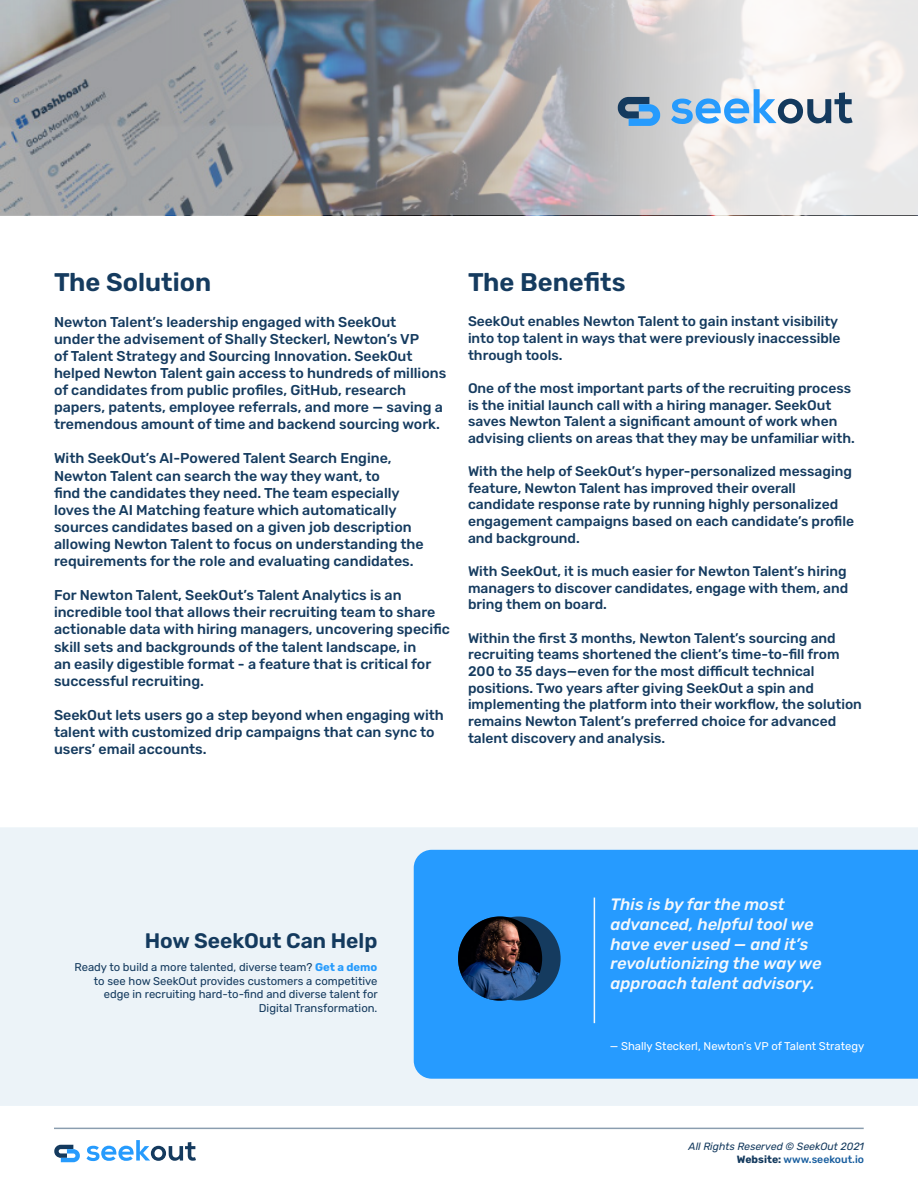
<style>
.page{position:relative;width:918px;height:1188px;background:#fff}
.page>*{position:absolute;margin:0;border:0;box-sizing:border-box;transform-origin:0 0}
.t1{font:600 25.5px "Rubik";color:#153b5f}
.t2{font:600 21px "Rubik";color:#143a5e}
.t3{font:italic 500 16.5px/19.8px "Rubik";color:#f4f8fc}
.t4{font:500 14.25px/17.1px "Rubik";color:#153b5f}
.t5{font:500 13.8px/16.6px "Rubik";color:#153b5f}
.t6{font:11.25px/13.5px "Rubik";color:#143a5e;text-align:right}
.t7{font:11.25px "Rubik";color:#fff}
.t8{font:italic 10.5px "Rubik";color:#143a5e}
.t9{font:500 10.5px "Rubik";color:#175d9e}
.s1{font-weight:700;color:#269bfd}
.s2{font-weight:700;color:#143a5e}
</style>
<div class="page">
<svg style="left:0;top:0;width:918px;height:215px;background:#adadaf"></svg>
<div style="left:0;top:827px;width:918px;height:279px;background:#ecf3f8"></div>
<div style="left:414px;top:850px;width:504px;height:229px;background:#269bff"></div>
<div style="left:477px;top:917px;width:84px;height:84px;background:#153b5f;border-radius:50%"></div>
<img style="left:458px;top:917px;width:84px;height:84px;border-radius:42px">
<hr style="left:594px;top:898px;width:1px;height:125px;background:#f4f8fc">
<svg style="left:618px;top:97px;width:42px;height:29px"></svg>
<svg style="left:671px;top:89px;width:182px;height:35px"></svg>
<svg style="left:54px;top:1145px;width:26px;height:17px"></svg>
<svg style="left:87px;top:1140px;width:109px;height:21px"></svg>
<hr style="left:54px;top:1128px;width:810px;height:1px;background:#153b5f">
<p class="t1" style="left:54px;top:268px;width:159px">The Solution</p>
<p class="t4" style="left:54px;top:313px;width:394px">Newton Talent’s leadership engaged with SeekOut<br>under the advisement of Shally Steckerl, Newton’s VP<br>of Talent Strategy and Sourcing Innovation. SeekOut helped Newton Talent gain access to hundreds of millions of candidates from public profiles, GitHub, research papers, patents, employee referrals, and more — saving a tremendous amount of time and backend sourcing work.</p>
<p class="t4" style="left:54px;top:450px;width:371px">With SeekOut’s AI-Powered Talent Search Engine, Newton Talent can search the way they want, to<br>find the candidates they need. The team especially loves the AI Matching feature which automatically sources candidates based on a given job description allowing Newton Talent to focus on understanding the requirements for the role and evaluating candidates.</p>
<p class="t4" style="left:54px;top:587px;width:398px">For Newton Talent, SeekOut’s Talent Analytics is an incredible tool that allows their recruiting team to share actionable data with hiring managers, uncovering specific skill sets and backgrounds of the talent landscape, in<br>an easily digestible format - a feature that is critical for successful recruiting.</p>
<p class="t4" style="left:54px;top:707px;width:391px">SeekOut lets users go a step beyond when engaging with talent with customized drip campaigns that can sync to users’ email accounts.</p>
<p class="t1" style="left:468px;top:268px;width:159px">The Benefits</p>
<p class="t5" style="left:468px;top:314px;width:374px">SeekOut enables Newton Talent to gain instant visibility into top talent in ways that were previously inaccessible through tools.</p>
<p class="t5" style="left:468px;top:380px;width:388px">One of the most important parts of the recruiting process is the initial launch call with a hiring manager. SeekOut saves Newton Talent a significant amount of work when advising clients on areas that they may be unfamiliar with.</p>
<p class="t5" style="left:468px;top:463px;width:388px">With the help of SeekOut’s hyper-personalized messaging feature, Newton Talent has improved their overall candidate response rate by running highly personalized engagement campaigns based on each candidate’s profile and background.</p>
<p class="t5" style="left:468px;top:563px;width:382px;text-align:justify">With SeekOut, it is much easier for Newton Talent’s hiring managers to discover candidates, engage with them, and bring them on board.</p>
<p class="t5" style="left:468px;top:630px;width:395px">Within the first 3 months, Newton Talent’s sourcing and recruiting teams shortened the client’s time-to-fill from 200 to 35 days—even for the most difficult technical positions. Two years after giving SeekOut a spin and implementing the platform into their workflow, the solution remains Newton Talent’s preferred choice for advanced talent discovery and analysis.</p>
<p class="t2" style="left:145px;top:929px;width:234px">How SeekOut Can Help</p>
<p class="t6" style="left:74px;top:961px;width:305px">Ready to build a more talented, diverse team? <span class="s1">Get a demo </span>to see how SeekOut provides customers a competitive edge in recruiting hard-to-find and diverse talent for Digital Transformation.</p>
<p class="t3" style="left:610px;top:895px;width:213px">This is by far the most advanced, helpful tool we have ever used — and it’s revolutionizing the way we approach talent advisory.</p>
<p class="t7" style="left:610px;top:1040px;width:256px">— Shally Steckerl, Newton’s VP of Talent Strategy</p>
<p class="t8" style="left:689px;top:1140px;width:177px">All Rights Reserved © SeekOut 2021</p>
<p class="t9" style="left:737px;top:1153px;width:129px"><span class="s2">Website:</span> www.seekout.io</p>
</div>
